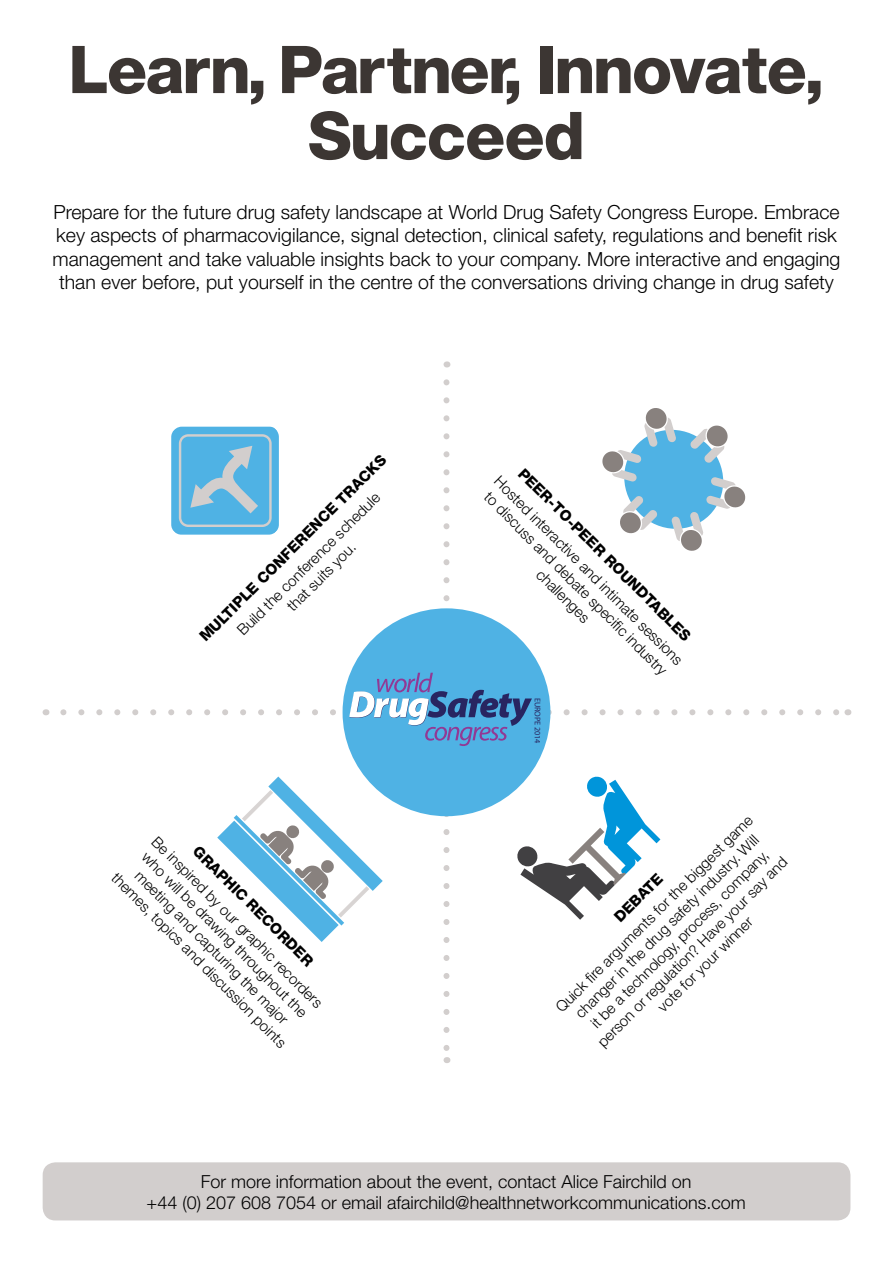
<style>
.page{position:relative;width:893px;height:1263px;background:#fff}
.page>*{position:absolute;margin:0;border:0;box-sizing:border-box;transform-origin:0 0}
.t1{font:800 66px/66px "Helvetica Neue";letter-spacing:-.025em;color:#3c3633;text-align:center}
.t2{font:300 19.5px/23.4px "Helvetica Neue";color:#000;text-align:center}
.t3{font:300 18px/21.6px "Helvetica Neue";color:#000;text-align:center}
.t4{font:300 15px/18px "Helvetica Neue";color:#000;text-align:center}
.t5{font:800 15px "Helvetica Neue";color:#000}
.t6{font:8.25px "Myriad Pro";color:#282561}
</style>
<div class="page">
<div style="left:43px;top:1162px;width:807px;height:58px;background:#d2cecd;border-radius:13px"></div>
<svg style="left:63px;top:382px;width:775px;height:669px"></svg>
<h1 class="t1" style="left:68px;top:36px;width:758px">Learn, Partner, Innovate,<br>Succeed</h1>
<p class="t2" style="left:53px;top:200px;width:789px">Prepare for the future drug safety landscape at World Drug Safety Congress Europe. Embrace key aspects of pharmacovigilance, signal detection, clinical safety, regulations and benefit risk management and take valuable insights back to your company. More interactive and engaging than ever before, put yourself in the centre of the conversations driving change in drug safety</p>
<p class="t5" style="left:196px;top:632px;width:258px;rotate:-45deg">MULTIPLE CONFERENCE TRACKS</p>
<p class="t4" style="left:233px;top:626px;width:196px;rotate:-45deg">Build the conference schedule that suits you.</p>
<p class="t4" style="left:161px;top:832px;width:236px;text-align:left;rotate:45deg">Be inspired by our graphic recorders who will be drawing throughout the</p>
<p class="t5" style="left:202px;top:842px;width:164px;rotate:45deg">GRAPHIC RECORDER</p>
<p class="t4" style="left:144px;top:867px;width:211px;rotate:45deg">meeting and capturing the major</p>
<p class="t4" style="left:121px;top:869px;width:241px;rotate:45deg">themes, topics and discussion points</p>
<p class="t5" style="left:527px;top:465px;width:238px;rotate:45deg">PEER-TO-PEER ROUNDTABLES</p>
<p class="t4" style="left:503px;top:472px;width:261px;rotate:45deg">Hosted interactive and intimate sessions to discuss and debate specifi c industry challenges</p>
<p class="t6" style="left:542px;top:697px;width:47px;rotate:90deg">EUROPE 2014</p>
<p class="t4" style="left:552px;top:1003px;width:273px;rotate:-45deg">Quick fi re arguments for the biggest game changer in the drug safety industry. Will<br>it be a technology, process, company, person or regulation? Have your say and vote for your winner</p>
<p class="t5" style="left:610px;top:913px;width:63px;rotate:-45deg">DEBATE</p>
<p class="t3" style="left:147px;top:1170px;width:601px">For more information about the event, contact Alice Fairchild on<br>+44 (0) 207 608 7054 or email afairchild@healthnetworkcommunications.com</p>
</div>
